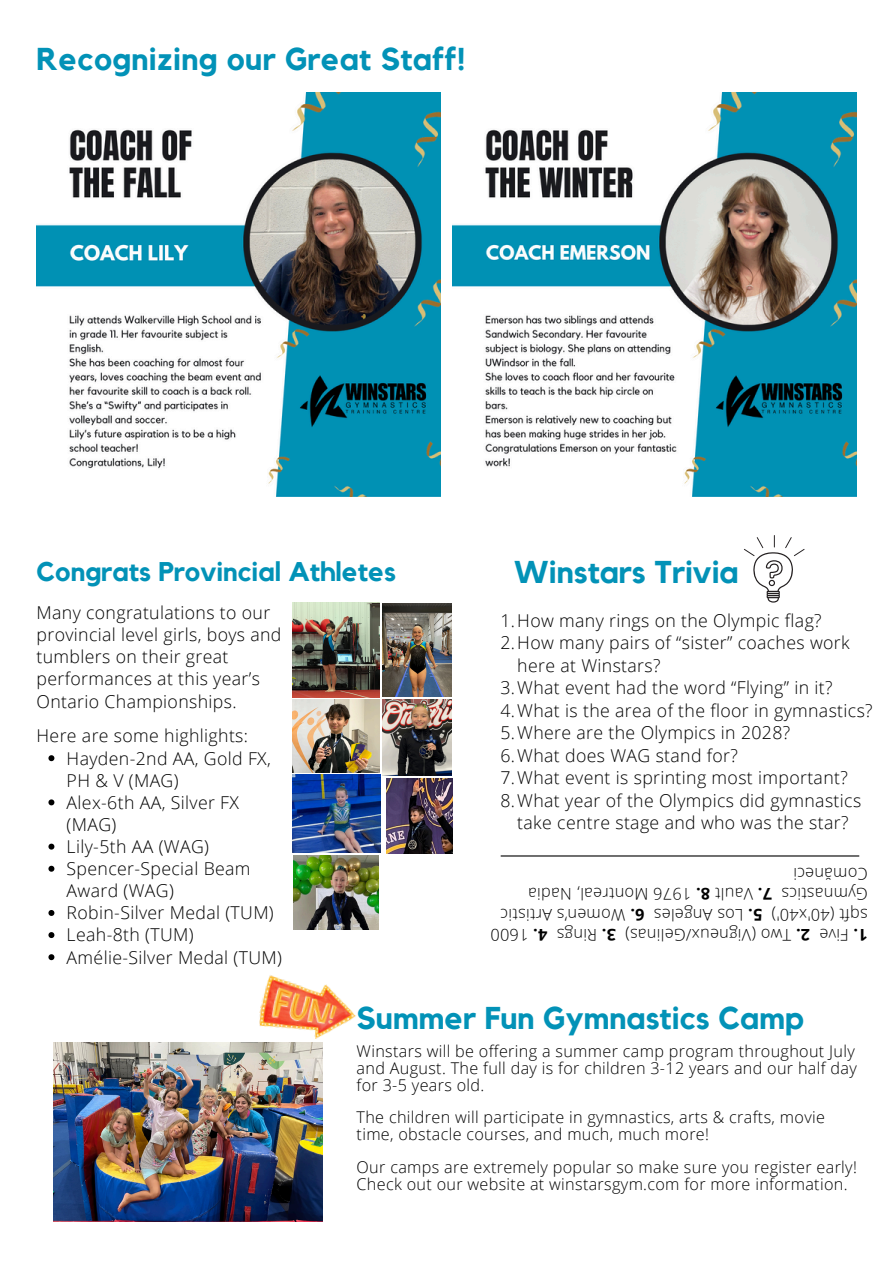
<style>
.page{position:relative;width:894px;height:1264px;background:#fff}
.page>*{position:absolute;margin:0;border:0;box-sizing:border-box;transform-origin:0 0}
.t1{font:700 31.5px "Kollektif";color:#0292b7}
.t2{font:700 27px "Kollektif";color:#0292b7}
.t3{font:300 17.7px/22px "Open Sans";letter-spacing:.02em;color:#000}
.t4{font:300 16.2px/16.8px "Open Sans";letter-spacing:.02em;color:#000}
.s1{font-weight:700}
</style>
<div class="page">
<img style="left:259px;top:975px;width:97px;height:70px">
<img style="left:53px;top:1042px;width:269px;height:179px">
<svg style="left:744px;top:535px;width:60px;height:67px"></svg>
<hr style="left:500px;top:855px;width:359px;height:1px;background:#000">
<img style="left:292px;top:699px;width:87px;height:73px">
<img style="left:292px;top:603px;width:87px;height:94px">
<img style="left:292px;top:775px;width:88px;height:77px">
<img style="left:293px;top:855px;width:86px;height:74px">
<img style="left:37px;top:93px;width:403px;height:404px">
<img style="left:452px;top:93px;width:404px;height:404px">
<img style="left:382px;top:603px;width:70px;height:94px">
<img style="left:382px;top:699px;width:70px;height:76px">
<img style="left:386px;top:778px;width:66px;height:75px">
<svg style="left:48px;top:755px;width:6px;height:6px"></svg>
<svg style="left:48px;top:799px;width:6px;height:6px"></svg>
<svg style="left:48px;top:843px;width:6px;height:6px"></svg>
<svg style="left:48px;top:865px;width:6px;height:6px"></svg>
<svg style="left:48px;top:910px;width:6px;height:5px"></svg>
<svg style="left:48px;top:932px;width:6px;height:6px"></svg>
<svg style="left:48px;top:954px;width:6px;height:6px"></svg>
<p class="t1" style="left:37px;top:44px;width:430px">Recognizing our Great Staff!</p>
<p class="t2" style="left:37px;top:559px;width:361px">Congrats Provincial Athletes</p>
<p class="t3" style="left:37px;top:601px;width:246px">Many congratulations to our provincial level girls, boys and tumblers on their great performances at this year’s<br>Ontario Championships.</p>
<p class="t3" style="left:37px;top:724px;width:213px">Here are some highlights:</p>
<p class="t3" style="left:67px;top:746px;width:206px">Hayden-2nd AA, Gold FX,<br>PH &amp; V (MAG)</p>
<p class="t3" style="left:67px;top:790px;width:174px">Alex-6th AA, Silver FX (MAG)</p>
<p class="t3" style="left:67px;top:835px;width:144px">Lily-5th AA (WAG)</p>
<p class="t3" style="left:67px;top:857px;width:185px">Spencer-Special Beam<br>Award (WAG)</p>
<p class="t3" style="left:67px;top:901px;width:208px">Robin-Silver Medal (TUM)</p>
<p class="t3" style="left:67px;top:923px;width:128px">Leah-8th (TUM)</p>
<p class="t3" style="left:67px;top:945px;width:217px">Amélie-Silver Medal (TUM)</p>
<p class="t1" style="left:514px;top:557px;width:226px">Winstars Trivia</p>
<p class="t3" style="left:500px;top:608px;width:322px">1.How many rings on the Olympic flag?</p>
<p class="t3" style="left:517px;top:631px;width:334px;line-height:22.5px;text-indent:-17px">2.How many pairs of “sister” coaches work here at Winstars?</p>
<p class="t3" style="left:500px;top:676px;width:333px">3.What event had the word “Flying” in it?</p>
<p class="t3" style="left:500px;top:698px;width:373px">4.What is the area of the floor in gymnastics?</p>
<p class="t3" style="left:500px;top:721px;width:291px">5.Where are the Olympics in 2028?</p>
<p class="t3" style="left:500px;top:743px;width:239px">6.What does WAG stand for?</p>
<p class="t3" style="left:500px;top:766px;width:349px">7.What event is sprinting most important?</p>
<p class="t3" style="left:500px;top:788px;width:362px;line-height:22.5px;text-align:center">8.What year of the Olympics did gymnastics take centre stage and who was the star?</p>
<p class="t4" style="left:867px;top:882px;width:76px;rotate:-180deg">C o m nă i ce</p>
<p class="t4" style="left:771px;top:903px;width:245px;rotate:-180deg">uaV<span class="s1">. 7</span> t l <span class="s1">. 8</span> 6791 M o n N, l ae r t da a i</p>
<p class="t4" style="left:867px;top:903px;width:88px;rotate:-180deg">G my n sc i t sa</p>
<p class="t4" style="left:644px;top:923px;width:145px;rotate:-180deg">W<span class="s1">. 6</span> o m ne s’ A citsitr</p>
<p class="t4" style="left:762px;top:923px;width:110px;rotate:-180deg">oL<span class="s1">. 5</span> s A n se l eg</p>
<p class="t4" style="left:867px;top:923px;width:97px;rotate:-180deg">qs t f ) '04x'04(</p>
<p class="t4" style="left:547px;top:943px;width:58px;rotate:-180deg">0061<span class="s1">. 4</span></p>
<p class="t4" style="left:616px;top:943px;width:61px;rotate:-180deg">R<span class="s1">. 3</span> ni sg</p>
<p class="t4" style="left:810px;top:943px;width:186px;rotate:-180deg">wT<span class="s1">. 2</span> o ng i V( ue G/ x n i l e ) sa</p>
<p class="t4" style="left:867px;top:943px;width:50px;rotate:-180deg">ev i F<span class="s1">.1</span></p>
<p class="t1" style="left:356px;top:1003px;width:448px">Summer Fun Gymnastics Camp</p>
<p class="t4" style="left:356px;top:1042px;width:501px">Winstars will be offering a summer camp program throughout July and August. The full day is for children 3-12 years and our half day for 3-5 years old.</p>
<h1 class="t4" style="left:356px;top:1108px;width:469px">The children will participate in gymnastics, arts &amp; crafts, movie time, obstacle courses, and much, much more!</h1>
<p class="t4" style="left:356px;top:1158px;width:501px">Our camps are extremely popular so make sure you register early!<br>Check out our website at winstarsgym.com for more information.</p>
</div>
